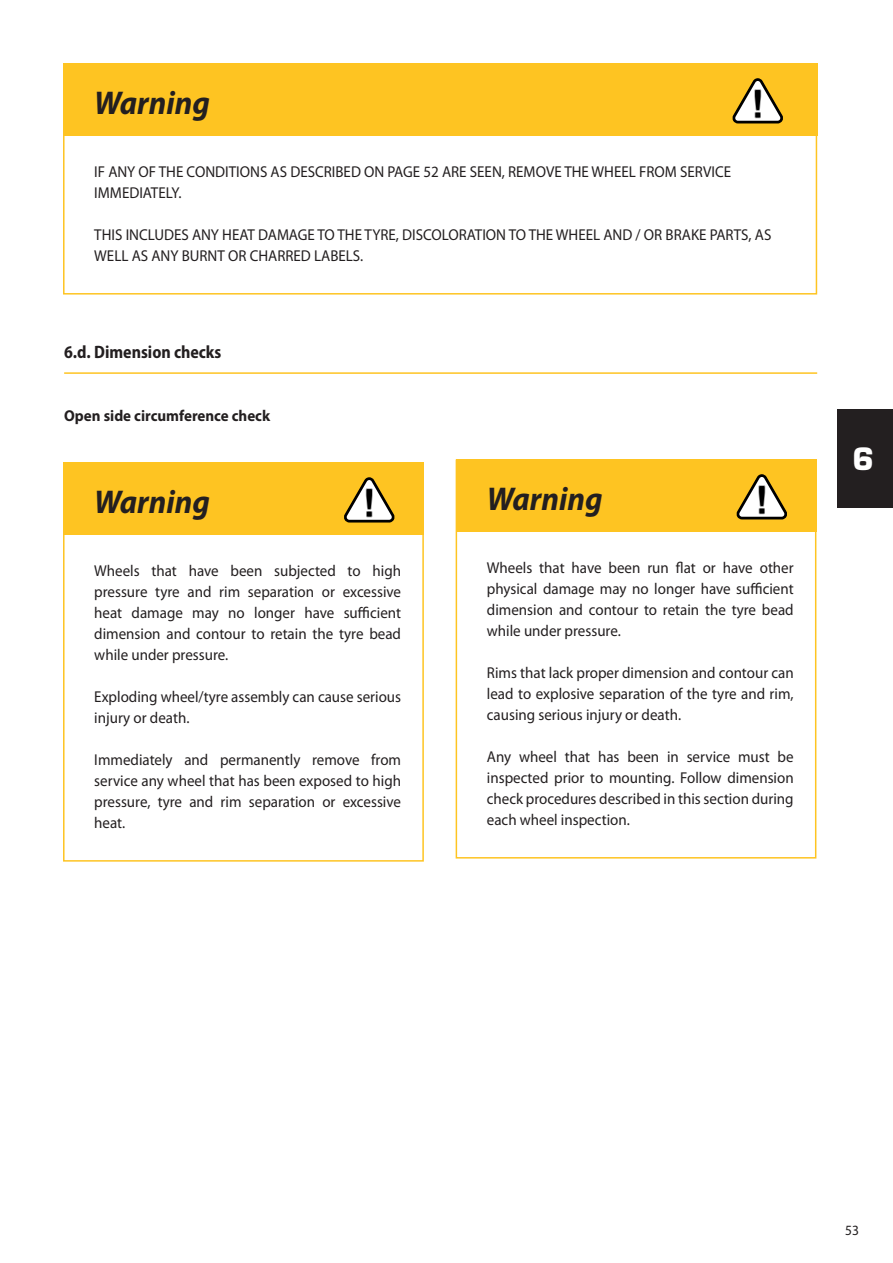
<style>
.page{position:relative;width:893px;height:1263px;background:#fff}
.page>*{position:absolute;margin:0;border:0;box-sizing:border-box;transform-origin:0 0}
.t1{font:italic 700 33px "Myriad Pro";color:#231f20;scale:.95 1}
.t2{font:700 30px "Eurostile LT Std";color:#fff}
.t3{font:700 semi-condensed 18px "Myriad Pro";color:#231f20;scale:.95 1}
.t4{font:15.75px/21px "Myriad Pro";color:#231f20;text-align:justify;scale:.95 1}
.t5{font:700 15.75px "Myriad Pro";color:#231f20;scale:.95 1}
.t6{font:14.1px "Myriad Pro";color:#231f20;scale:.95 1}
</style>
<div class="page">
<div style="left:838px;top:409px;width:55px;height:99px;background:#231f20"></div>
<div style="left:63px;top:64px;width:754px;height:72px;background:#fec422"></div>
<div style="left:63px;top:64px;width:754px;height:231px;border:2px solid #fec422"></div>
<svg style="left:732px;top:78px;width:51px;height:45px"></svg>
<hr style="left:64px;top:372px;width:753px;height:2px;background:#fec422">
<div style="left:63px;top:463px;width:361px;height:72px;background:#fec422"></div>
<div style="left:63px;top:463px;width:361px;height:399px;border:2px solid #fec422"></div>
<svg style="left:344px;top:477px;width:51px;height:45px"></svg>
<div style="left:456px;top:459px;width:360px;height:73px;background:#fec422"></div>
<div style="left:456px;top:459px;width:360px;height:399px;border:2px solid #fec422"></div>
<svg style="left:736px;top:474px;width:51px;height:45px"></svg>
<h1 class="t1" style="left:94px;top:81px;width:123px">Warning</h1>
<p class="t4" style="left:94px;top:161px;width:672px">IF ANY OF THE CONDITIONS AS DESCRIBED ON PAGE 52 ARE SEEN, REMOVE THE WHEEL FROM SERVICE<br>IMMEDIATELY.</p>
<p class="t4" style="left:94px;top:224px;width:714px">THIS INCLUDES ANY HEAT DAMAGE TO THE TYRE, DISCOLORATION TO THE WHEEL AND / OR BRAKE PARTS, AS<br>WELL AS ANY BURNT OR CHARRED LABELS.</p>
<p class="t3" style="left:64px;top:341px;width:167px">6.d. Dimension checks</p>
<p class="t5" style="left:64px;top:405px;width:218px">Open side circumference check</p>
<h1 class="t1" style="left:94px;top:480px;width:123px">Warning</h1>
<p class="t4" style="left:94px;top:560px;width:324px">Wheels that have been subjected to high pressure tyre and rim separation or excessive heat damage may no longer have sufficient dimension and contour to retain the tyre bead while under pressure.</p>
<p class="t4" style="left:94px;top:686px;width:324px">Exploding wheel/tyre assembly can cause serious injury or death.</p>
<p class="t4" style="left:94px;top:749px;width:324px">Immediately and permanently remove from service any wheel that has been exposed to high pressure, tyre and rim separation or excessive heat.</p>
<h1 class="t1" style="left:487px;top:477px;width:123px">Warning</h1>
<p class="t4" style="left:487px;top:557px;width:324px">Wheels that have been run flat or have other physical damage may no longer have sufficient dimension and contour to retain the tyre bead while under pressure.</p>
<p class="t4" style="left:487px;top:662px;width:324px">Rims that lack proper dimension and contour can lead to explosive separation of the tyre and rim, causing serious injury or death.</p>
<p class="t4" style="left:487px;top:746px;width:324px">Any wheel that has been in service must be inspected prior to mounting. Follow dimension check procedures described in this section during each wheel inspection.</p>
<h2 class="t2" style="left:852px;top:440px;width:23px">6</h2>
<p class="t6" style="left:845px;top:1222px;width:16px">53</p>
</div>
